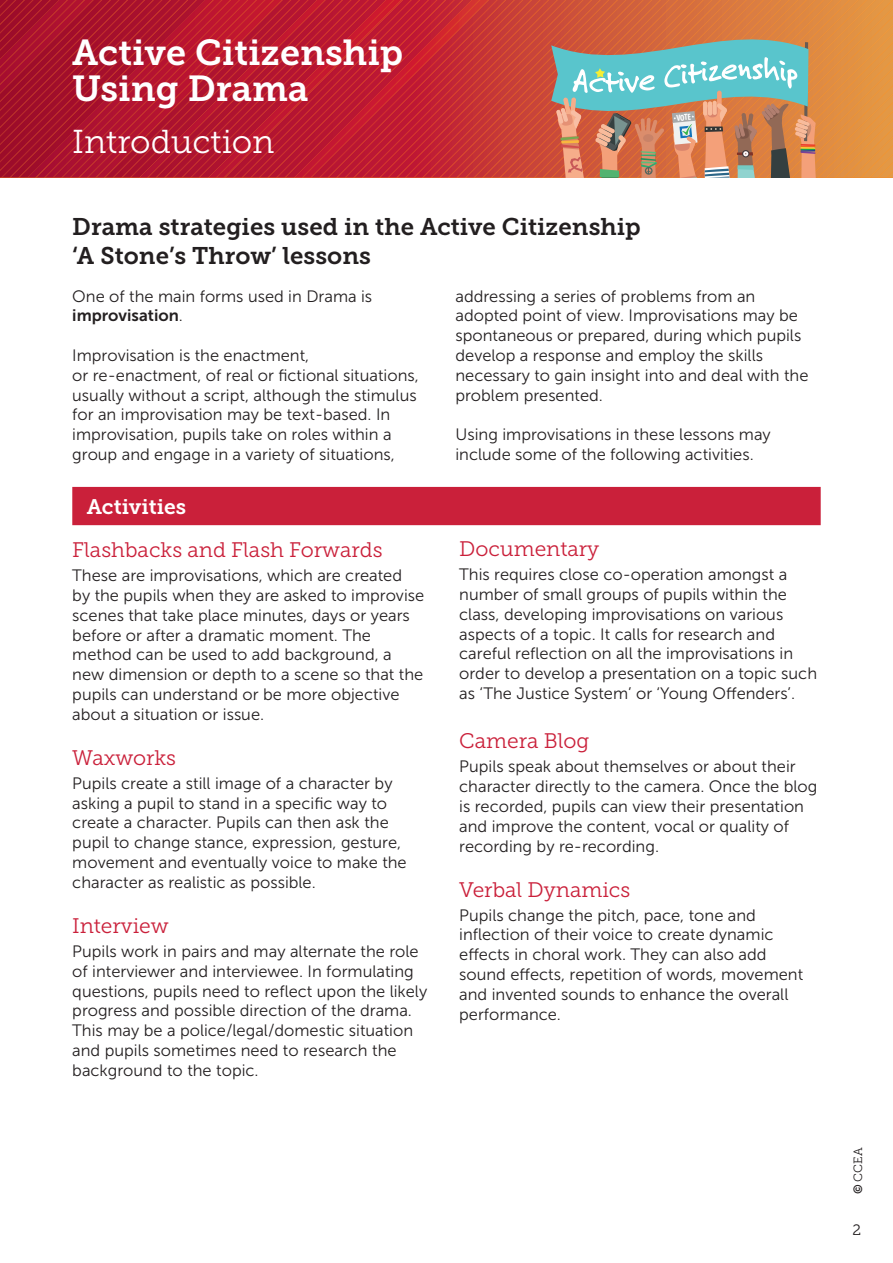
<style>
.page{position:relative;width:893px;height:1263px;background:#fff}
.page>*{position:absolute;margin:0;border:0;box-sizing:border-box;transform-origin:0 0}
.t1{font:36px/36px "Museo Slab 700";color:#fff}
.t2{font:33px "Museo Slab 300";letter-spacing:-.005em;color:#fff}
.H1{font:24px "Museo Slab 700";color:#231f20}
.H3-red{font:21px "Museo Slab 300";color:#ca203a}
.Table_H1{font:21px "Museo Slab 700";color:#fff}
.Body_Text{font:16.5px/19.8px "Museo Sans 300";color:#231f20}
.t3{font:15px "Museo Slab 300";color:#231f20}
.t4{font:12px "Museo Slab 300";color:#231f20}
.t5{font:700 condensed 9px "Myriad Pro";color:#fff}
.s1{font-family:"Museo Sans 700"}
</style>
<div class="page">
<img style="left:1px;top:0;width:9px;height:178px">
<img style="left:10px;top:0;width:8px;height:178px">
<img style="left:18px;top:0;width:10px;height:178px">
<img style="left:28px;top:0;width:7px;height:178px">
<img style="left:35px;top:0;width:9px;height:178px">
<img style="left:44px;top:0;width:9px;height:178px">
<img style="left:53px;top:0;width:8px;height:178px">
<img style="left:61px;top:0;width:9px;height:178px">
<img style="left:70px;top:0;width:8px;height:178px">
<img style="left:78px;top:0;width:9px;height:178px">
<img style="left:87px;top:0;width:9px;height:178px">
<img style="left:96px;top:0;width:8px;height:178px">
<img style="left:104px;top:0;width:9px;height:178px">
<img style="left:113px;top:0;width:8px;height:178px">
<img style="left:121px;top:0;width:9px;height:178px">
<img style="left:130px;top:0;width:9px;height:178px">
<img style="left:139px;top:0;width:8px;height:178px">
<img style="left:147px;top:0;width:9px;height:178px">
<img style="left:156px;top:0;width:8px;height:178px">
<img style="left:164px;top:0;width:9px;height:178px">
<img style="left:173px;top:0;width:17px;height:178px">
<img style="left:190px;top:0;width:9px;height:178px">
<img style="left:199px;top:0;width:9px;height:178px">
<img style="left:208px;top:0;width:8px;height:178px">
<img style="left:216px;top:0;width:9px;height:178px">
<img style="left:225px;top:0;width:8px;height:178px">
<img style="left:233px;top:0;width:9px;height:178px">
<img style="left:242px;top:0;width:8px;height:178px">
<img style="left:250px;top:0;width:9px;height:178px">
<img style="left:259px;top:0;width:8px;height:178px">
<img style="left:267px;top:0;width:9px;height:178px">
<img style="left:276px;top:0;width:9px;height:178px">
<img style="left:285px;top:0;width:9px;height:178px">
<img style="left:294px;top:0;width:8px;height:178px">
<img style="left:302px;top:0;width:8px;height:178px">
<img style="left:310px;top:0;width:9px;height:178px">
<img style="left:319px;top:0;width:9px;height:178px">
<img style="left:328px;top:0;width:8px;height:178px">
<img style="left:336px;top:0;width:9px;height:178px">
<img style="left:345px;top:0;width:8px;height:178px">
<img style="left:353px;top:0;width:9px;height:178px">
<img style="left:362px;top:0;width:9px;height:178px">
<img style="left:371px;top:0;width:8px;height:178px">
<img style="left:379px;top:0;width:9px;height:178px">
<img style="left:388px;top:0;width:8px;height:178px">
<img style="left:396px;top:0;width:9px;height:178px">
<img style="left:405px;top:0;width:8px;height:178px">
<img style="left:413px;top:0;width:9px;height:178px">
<img style="left:422px;top:0;width:9px;height:178px">
<img style="left:431px;top:0;width:8px;height:178px">
<img style="left:439px;top:0;width:9px;height:178px">
<img style="left:448px;top:0;width:17px;height:178px">
<img style="left:465px;top:0;width:9px;height:178px">
<img style="left:474px;top:0;width:8px;height:178px">
<img style="left:482px;top:0;width:9px;height:178px">
<img style="left:491px;top:0;width:9px;height:178px">
<img style="left:500px;top:0;width:8px;height:178px">
<img style="left:508px;top:0;width:9px;height:178px">
<img style="left:517px;top:0;width:8px;height:178px">
<img style="left:525px;top:0;width:9px;height:178px">
<img style="left:534px;top:0;width:8px;height:178px">
<img style="left:542px;top:0;width:9px;height:178px">
<img style="left:714px;top:0;width:179px;height:35px">
<img style="left:723px;top:8px;width:170px;height:27px">
<img style="left:732px;top:16px;width:161px;height:19px">
<img style="left:740px;top:25px;width:153px;height:10px">
<img style="left:749px;top:33px;width:144px;height:9px">
<img style="left:816px;top:42px;width:77px;height:9px">
<img style="left:816px;top:51px;width:77px;height:8px">
<img style="left:816px;top:59px;width:77px;height:9px">
<img style="left:816px;top:68px;width:77px;height:8px">
<img style="left:816px;top:76px;width:77px;height:9px">
<img style="left:816px;top:85px;width:77px;height:9px">
<img style="left:816px;top:94px;width:77px;height:84px">
<img style="left:817px;top:102px;width:76px;height:76px">
<img style="left:826px;top:111px;width:67px;height:67px">
<img style="left:835px;top:119px;width:58px;height:59px">
<img style="left:843px;top:128px;width:50px;height:50px">
<img style="left:852px;top:137px;width:41px;height:41px">
<img style="left:860px;top:145px;width:33px;height:33px">
<img style="left:869px;top:154px;width:24px;height:24px">
<img style="left:878px;top:162px;width:15px;height:16px">
<svg style="left:886px;top:171px;width:7px;height:7px"></svg>
<svg style="left:551px;top:35px;width:265px;height:143px;background:#a89a84"></svg>
<div style="left:72px;top:487px;width:749px;height:38px;background:#ca203a"></div>
<h1 class="t1" style="left:72px;top:35px;width:332px">Active Citizenship<br>Using Drama</h1>
<h2 class="t2" style="left:72px;top:124px;width:204px">Introduction</h2>
<p class="H1" style="left:72px;top:213px;width:570px">Drama strategies used in the Active Citizenship</p>
<p class="H1" style="left:72px;top:242px;width:300px">‘A Stone’s Throw’ lessons</p>
<p class="t5" style="left:676px;top:113px;width:16px;rotate:-6deg">VOTE</p>
<p class="Body_Text" style="left:72px;top:286px;width:301px">One of the main forms used in Drama is <span class="s1">improvisation</span>.</p>
<p class="Body_Text" style="left:72px;top:345px;width:238px">Improvisation is the enactment,</p>
<p class="Body_Text" style="left:72px;top:365px;width:348px">or re-enactment, of real or fictional situations, usually without a script, although the stimulus for an improvisation may be text-based. In improvisation, pupils take on roles within a group and engage in a variety of situations,</p>
<p class="Table_H1" style="left:87px;top:495px;width:101px">Activities</p>
<p class="H3-red" style="left:72px;top:538px;width:312px">Flashbacks and Flash Forwards</p>
<p class="Body_Text" style="left:72px;top:566px;width:353px">These are improvisations, which are created<br>by the pupils when they are asked to improvise scenes that take place minutes, days or years before or after a dramatic moment. The method can be used to add background, a new dimension or depth to a scene so that the pupils can understand or be more objective about a situation or issue.</p>
<p class="H3-red" style="left:72px;top:746px;width:105px">Waxworks</p>
<p class="Body_Text" style="left:72px;top:773px;width:336px">Pupils create a still image of a character by asking a pupil to stand in a specific way to create a character. Pupils can then ask the pupil to change stance, expression, gesture, movement and eventually voice to make the character as realistic as possible.</p>
<p class="H3-red" style="left:72px;top:914px;width:98px">Interview</p>
<p class="Body_Text" style="left:72px;top:941px;width:356px">Pupils work in pairs and may alternate the role of interviewer and interviewee. In formulating questions, pupils need to reflect upon the likely progress and possible direction of the drama.</p>
<p class="Body_Text" style="left:72px;top:1021px;width:342px">This may be a police/legal/domestic situation and pupils sometimes need to research the background to the topic.</p>
<p class="Body_Text" style="left:455px;top:286px;width:344px">addressing a series of problems from an adopted point of view. Improvisations may be</p>
<p class="Body_Text" style="left:455px;top:326px;width:354px">spontaneous or prepared, during which pupils develop a response and employ the skills necessary to gain insight into and deal with the problem presented.</p>
<p class="Body_Text" style="left:455px;top:425px;width:317px">Using improvisations in these lessons may include some of the following activities.</p>
<p class="H3-red" style="left:459px;top:537px;width:142px">Documentary</p>
<p class="Body_Text" style="left:459px;top:565px;width:359px">This requires close co-operation amongst a number of small groups of pupils within the class, developing improvisations on various aspects of a topic. It calls for research and careful reflection on all the improvisations in order to develop a presentation on a topic such as ‘The Justice System’ or ‘Young Offenders’.</p>
<p class="H3-red" style="left:459px;top:729px;width:132px">Camera Blog</p>
<p class="Body_Text" style="left:459px;top:757px;width:360px">Pupils speak about themselves or about their character directly to the camera. Once the blog is recorded, pupils can view their presentation and improve the content, vocal or quality of recording by re-recording.</p>
<p class="H3-red" style="left:459px;top:878px;width:173px">Verbal Dynamics</p>
<p class="Body_Text" style="left:459px;top:905px;width:346px">Pupils change the pitch, pace, tone and inflection of their voice to create dynamic effects in choral work. They can also add sound effects, repetition of words, movement and invented sounds to enhance the overall performance.</p>
<p class="t4" style="left:851px;top:1194px;width:49px;rotate:-90deg"><span class="s1">©</span> CCEA</p>
<p class="t3" style="left:852px;top:1222px;width:10px">2</p>
</div>
